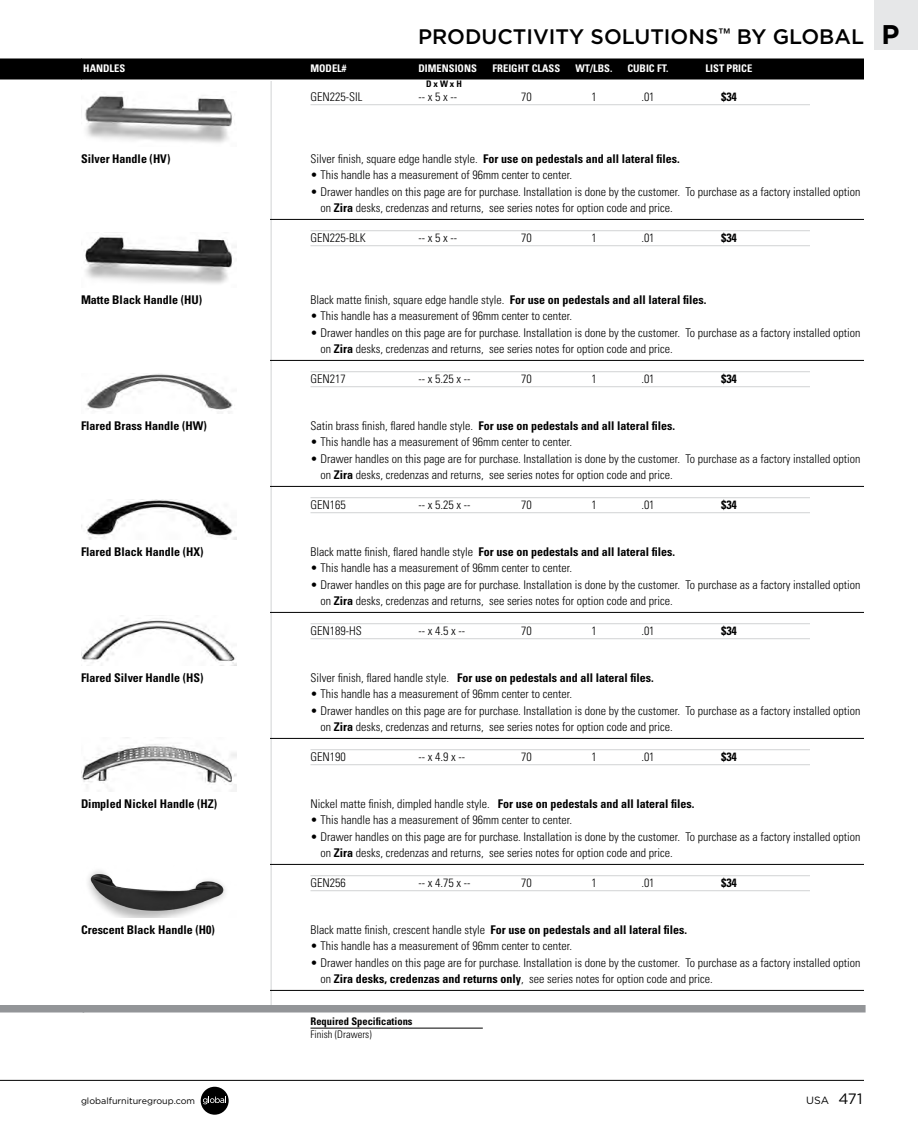
<style>
.page{position:relative;width:918px;height:1134px;background:#fff}
.page>*{position:absolute;margin:0;border:0;box-sizing:border-box;transform-origin:0 0}
.t1{font:700 27px "Gotham";color:#000}
.t2{font:500 21px "Gotham";color:#000}
.t3{font:300 condensed 12px/16.5px "Univers LT Std";color:#000}
.t4{font:700 condensed 12px "Univers LT Std";color:#000}
.t5{font:700 condensed 10.5px "Univers LT Std";color:#fff}
.t6{font:700 condensed 10.5px "Univers LT Std";color:#000}
.t7{font:300 condensed 10.5px "Univers LT Std";color:#000}
.t8{font:10.5px "Gotham";color:#000}
.t9{font:9px "Gotham";color:#000}
.t10{font:700 condensed 9px "Univers LT Std";color:#000}
.s1{font-weight:300}
.s2{font-weight:700}
.s3{font-size:15px}
</style>
<div class="page">
<div style="left:875px;top:0;width:43px;height:50px;background:#e6e7e8"></div>
<div style="left:201px;top:1087px;width:28px;height:28px;background:#000;border-radius:50%"></div>
<svg style="left:203px;top:1097px;width:23px;height:7px"></svg>
<div style="left:0;top:1005px;width:84px;height:7px;background:#939598"></div>
<hr style="left:0;top:1080px;width:864px;height:1px;background:#000">
<hr style="left:271px;top:81px;width:1px;height:926px;background:#d1d3d4">
<hr style="left:310px;top:104px;width:500px;height:1px;background:#d1d3d4">
<hr style="left:270px;top:219px;width:594px;height:1px;background:#000">
<hr style="left:310px;top:230px;width:500px;height:1px;background:#d1d3d4">
<hr style="left:310px;top:245px;width:500px;height:1px;background:#d1d3d4">
<hr style="left:270px;top:360px;width:594px;height:1px;background:#000">
<hr style="left:310px;top:371px;width:500px;height:1px;background:#d1d3d4">
<hr style="left:310px;top:386px;width:500px;height:1px;background:#d1d3d4">
<hr style="left:270px;top:486px;width:594px;height:1px;background:#000">
<hr style="left:310px;top:497px;width:500px;height:1px;background:#d1d3d4">
<hr style="left:310px;top:512px;width:500px;height:1px;background:#d1d3d4">
<hr style="left:270px;top:612px;width:594px;height:1px;background:#000">
<hr style="left:310px;top:623px;width:500px;height:1px;background:#d1d3d4">
<hr style="left:310px;top:638px;width:500px;height:1px;background:#d1d3d4">
<hr style="left:270px;top:738px;width:594px;height:1px;background:#000">
<hr style="left:310px;top:749px;width:500px;height:1px;background:#d1d3d4">
<hr style="left:310px;top:764px;width:500px;height:1px;background:#d1d3d4">
<hr style="left:270px;top:864px;width:594px;height:1px;background:#000">
<hr style="left:310px;top:875px;width:500px;height:1px;background:#d1d3d4">
<hr style="left:310px;top:890px;width:500px;height:1px;background:#d1d3d4">
<hr style="left:270px;top:990px;width:594px;height:1px;background:#000">
<img style="left:81px;top:95px;width:151px;height:48px">
<img style="left:85px;top:232px;width:152px;height:52px">
<img style="left:86px;top:374px;width:147px;height:39px">
<img style="left:81px;top:500px;width:156px;height:39px">
<img style="left:81px;top:619px;width:156px;height:46px">
<img style="left:81px;top:737px;width:156px;height:54px">
<img style="left:88px;top:870px;width:138px;height:47px">
<hr style="left:310px;top:1028px;width:173px;height:1px;background:#000">
<div style="left:83px;top:1005px;width:783px;height:7px;background:#939598"></div>
<div style="left:0;top:58px;width:82px;height:21px;background:#000"></div>
<div style="left:81px;top:58px;width:783px;height:21px;background:#000"></div>
<h2 class="t2" style="left:418px;top:23px;width:447px">PRODUCTIVITY SOLUTIONS<sup>™</sup> BY GLOBAL</h2>
<p class="t5" style="left:83px;top:62px;width:43px">HANDLES</p>
<p class="t5" style="left:310px;top:62px;width:38px">MODEL#</p>
<p class="t5" style="left:419px;top:62px;width:60px">DIMENSIONS</p>
<p class="t5" style="left:493px;top:62px;width:69px">FREIGHT CLASS</p>
<p class="t5" style="left:576px;top:62px;width:38px">WT/LBS.</p>
<p class="t5" style="left:627px;top:62px;width:43px">CUBIC FT.</p>
<p class="t5" style="left:706px;top:62px;width:48px">LIST PRICE</p>
<p class="t10" style="left:426px;top:78px;width:37px">D x W x H</p>
<p class="t3" style="left:310px;top:89px;width:53px">GEN225-SIL</p>
<p class="t3" style="left:418px;top:89px;width:40px">-- x 5 x --</p>
<p class="t3" style="left:521px;top:89px;width:12px">70</p>
<p class="t3" style="left:591px;top:89px;width:7px">1</p>
<p class="t3" style="left:641px;top:89px;width:15px">.01</p>
<p class="t4" style="left:721px;top:90px;width:17px">$34</p>
<p class="t4" style="left:81px;top:151px;width:91px">Silver Handle (HV)</p>
<p class="t4" style="left:310px;top:151px;width:371px"><span class="s1">Silver finish, square edge handle style.</span> For use on pedestals and all lateral files.</p>
<p class="t3" style="left:310px;top:167px;width:263px">• This handle has a measurement of 96mm center to center.</p>
<p class="t3" style="left:320px;top:183px;width:541px;text-indent:-10px">• Drawer handles on this page are for purchase. Installation is done by the customer. To purchase as a factory installed option on <span class="s2">Zira</span> desks, credenzas and returns, see series notes for option code and price.</p>
<p class="t3" style="left:310px;top:230px;width:57px">GEN225-BLK</p>
<p class="t3" style="left:418px;top:230px;width:40px">-- x 5 x --</p>
<p class="t3" style="left:521px;top:230px;width:12px">70</p>
<p class="t3" style="left:591px;top:230px;width:7px">1</p>
<p class="t3" style="left:641px;top:230px;width:15px">.01</p>
<p class="t4" style="left:721px;top:231px;width:17px">$34</p>
<p class="t4" style="left:81px;top:292px;width:123px">Matte Black Handle (HU)</p>
<p class="t3" style="left:310px;top:291px;width:397px">Black matte finish, square edge handle style. <span class="s2">For use on pedestals and all lateral files.</span></p>
<p class="t3" style="left:310px;top:308px;width:263px">• This handle has a measurement of 96mm center to center.</p>
<p class="t3" style="left:320px;top:324px;width:541px;text-indent:-10px">• Drawer handles on this page are for purchase. Installation is done by the customer. To purchase as a factory installed option on <span class="s2">Zira</span> desks, credenzas and returns, see series notes for option code and price.</p>
<p class="t3" style="left:310px;top:371px;width:37px">GEN217</p>
<p class="t3" style="left:418px;top:371px;width:53px">-- x 5.25 x --</p>
<p class="t3" style="left:521px;top:371px;width:12px">70</p>
<p class="t3" style="left:591px;top:371px;width:7px">1</p>
<p class="t3" style="left:641px;top:371px;width:15px">.01</p>
<p class="t4" style="left:721px;top:372px;width:17px">$34</p>
<p class="t4" style="left:81px;top:418px;width:127px">Flared Brass Handle (HW)</p>
<p class="t4" style="left:310px;top:418px;width:366px"><span class="s1">Satin brass finish, flared handle style.</span> For use on pedestals and all lateral files.</p>
<p class="t3" style="left:310px;top:434px;width:263px">• This handle has a measurement of 96mm center to center.</p>
<p class="t3" style="left:320px;top:450px;width:541px;text-indent:-10px">• Drawer handles on this page are for purchase. Installation is done by the customer. To purchase as a factory installed option on <span class="s2">Zira</span> desks, credenzas and returns, see series notes for option code and price.</p>
<p class="t3" style="left:310px;top:497px;width:37px">GEN165</p>
<p class="t3" style="left:418px;top:497px;width:53px">-- x 5.25 x --</p>
<p class="t3" style="left:521px;top:497px;width:12px">70</p>
<p class="t3" style="left:591px;top:497px;width:7px">1</p>
<p class="t3" style="left:641px;top:497px;width:15px">.01</p>
<p class="t4" style="left:721px;top:498px;width:17px">$34</p>
<p class="t4" style="left:81px;top:544px;width:124px">Flared Black Handle (HX)</p>
<p class="t4" style="left:310px;top:544px;width:366px"><span class="s1">Black matte finish, flared handle style</span> For use on pedestals and all lateral files.</p>
<p class="t3" style="left:310px;top:560px;width:263px">• This handle has a measurement of 96mm center to center.</p>
<p class="t3" style="left:320px;top:576px;width:541px;text-indent:-10px">• Drawer handles on this page are for purchase. Installation is done by the customer. To purchase as a factory installed option on <span class="s2">Zira</span> desks, credenzas and returns, see series notes for option code and price.</p>
<p class="t3" style="left:310px;top:623px;width:53px">GEN189-HS</p>
<p class="t3" style="left:418px;top:623px;width:48px">-- x 4.5 x --</p>
<p class="t3" style="left:521px;top:623px;width:12px">70</p>
<p class="t3" style="left:591px;top:623px;width:7px">1</p>
<p class="t3" style="left:641px;top:623px;width:15px">.01</p>
<p class="t4" style="left:721px;top:624px;width:17px">$34</p>
<p class="t4" style="left:81px;top:670px;width:124px">Flared Silver Handle (HS)</p>
<p class="t4" style="left:310px;top:670px;width:345px"><span class="s1">Silver finish, flared handle style.</span> For use on pedestals and all lateral files.</p>
<p class="t3" style="left:310px;top:686px;width:263px">• This handle has a measurement of 96mm center to center.</p>
<p class="t3" style="left:320px;top:702px;width:541px;text-indent:-10px">• Drawer handles on this page are for purchase. Installation is done by the customer. To purchase as a factory installed option on <span class="s2">Zira</span> desks, credenzas and returns, see series notes for option code and price.</p>
<p class="t3" style="left:310px;top:749px;width:37px">GEN190</p>
<p class="t3" style="left:418px;top:749px;width:48px">-- x 4.9 x --</p>
<p class="t3" style="left:521px;top:749px;width:12px">70</p>
<p class="t3" style="left:591px;top:749px;width:7px">1</p>
<p class="t3" style="left:641px;top:749px;width:15px">.01</p>
<p class="t4" style="left:721px;top:750px;width:17px">$34</p>
<p class="t4" style="left:81px;top:796px;width:138px">Dimpled Nickel Handle (HZ)</p>
<p class="t3" style="left:310px;top:795px;width:385px">Nickel matte finish, dimpled handle style. <span class="s2">For use on pedestals and all lateral files.</span></p>
<p class="t3" style="left:310px;top:812px;width:263px">• This handle has a measurement of 96mm center to center.</p>
<p class="t3" style="left:320px;top:828px;width:541px;text-indent:-10px">• Drawer handles on this page are for purchase. Installation is done by the customer. To purchase as a factory installed option on <span class="s2">Zira</span> desks, credenzas and returns, see series notes for option code and price.</p>
<p class="t3" style="left:310px;top:875px;width:37px">GEN256</p>
<p class="t3" style="left:418px;top:875px;width:53px">-- x 4.75 x --</p>
<p class="t3" style="left:521px;top:875px;width:12px">70</p>
<p class="t3" style="left:591px;top:875px;width:7px">1</p>
<p class="t3" style="left:641px;top:875px;width:15px">.01</p>
<p class="t4" style="left:721px;top:876px;width:17px">$34</p>
<p class="t4" style="left:81px;top:922px;width:135px">Crescent Black Handle (H0)</p>
<p class="t3" style="left:310px;top:921px;width:378px">Black matte finish, crescent handle style <span class="s2">For use on pedestals and all lateral files.</span></p>
<p class="t3" style="left:311px;top:938px;width:263px">• This handle has a measurement of 96mm center to center.</p>
<p class="t3" style="left:320px;top:954px;width:541px;text-indent:-10px">• Drawer handles on this page are for purchase. Installation is done by the customer. To purchase as a factory installed option on <span class="s2">Zira desks, credenzas and returns only</span>, see series notes for option code and price.</p>
<p class="t6" style="left:310px;top:1015px;width:104px">Required Specifications</p>
<p class="t7" style="left:310px;top:1028px;width:63px">Finish (Drawers)</p>
<h1 class="t1" style="left:882px;top:16px;width:20px">P</h1>
<p class="t9" style="left:81px;top:1095px;width:116px">globalfurnituregroup.com</p>
<p class="t8" style="left:806px;top:1093px;width:58px">USA <span class="s3">471</span></p>
</div>
